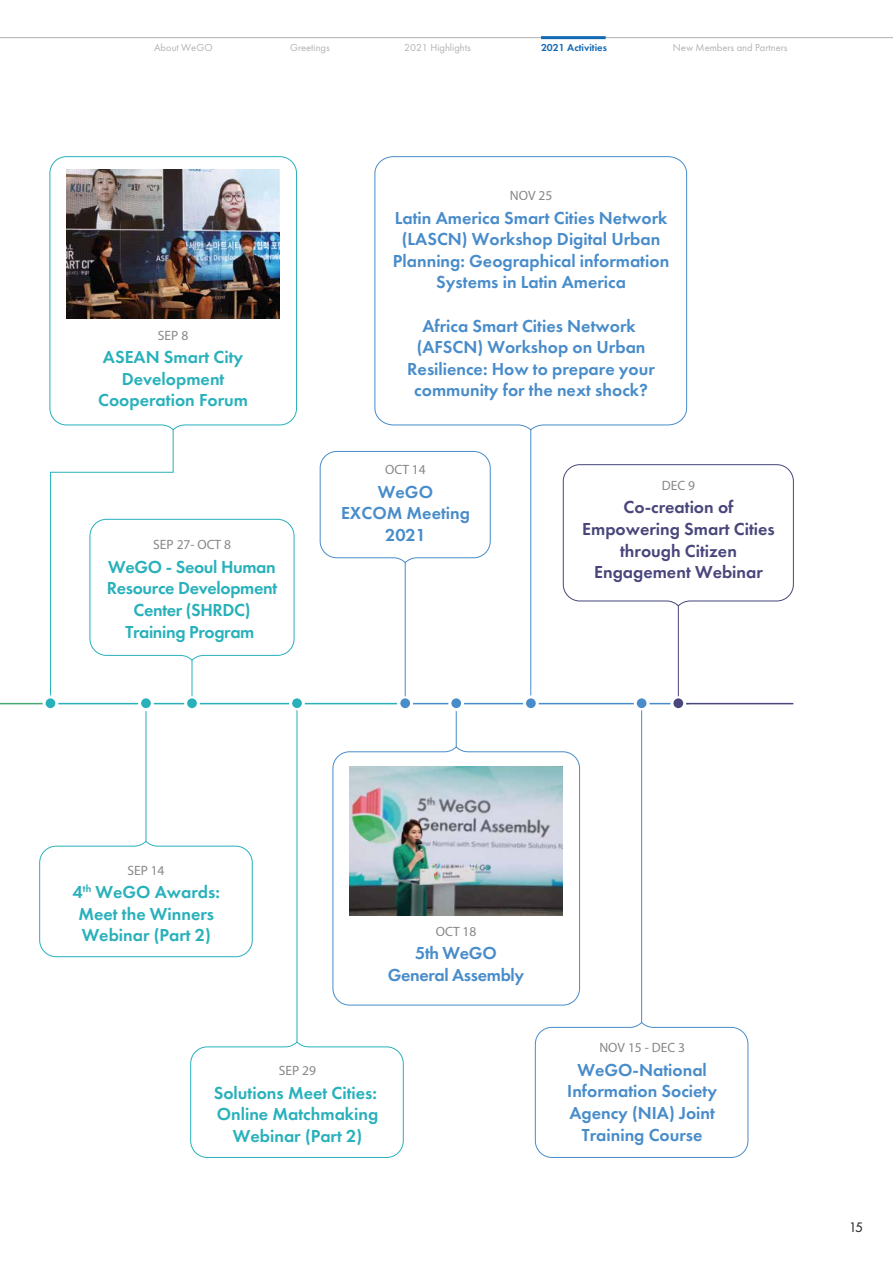
<style>
.page{position:relative;width:893px;height:1263px;background:#fff}
.page>*{position:absolute;margin:0;border:0;box-sizing:border-box;transform-origin:0 0}
.t1{font:600 18px/21.6px "Futura PT";color:#488cca;text-align:center}
.t2{font:600 18px/21.6px "Futura PT";color:#28b1bb;text-align:center}
.t3{font:600 18px/21.6px "Futura PT";color:#48467b;text-align:center}
.t4{font:600 18px/21.6px "Futura PT";letter-spacing:-.02em;color:#28b1bb;text-align:center}
.t5{font:600 18px/21.6px "Futura PT";letter-spacing:-.02em;color:#488cca;text-align:center}
.t6{font:14.25px "Futura PT";color:#1d1d1b}
.t7{font:13.5px "Myriad Pro";color:#878787}
.t8{font:10.5px "Futura PT";color:#b3b2b2}
.t9{font:600 10.5px "Futura PT";color:#126ab3}
</style>
<div class="page">
<hr style="left:51px;top:703px;width:346px;height:1px;background:#28b1bb">
<hr style="left:0;top:703px;width:46px;height:1px;background:#45a873">
<hr style="left:402px;top:703px;width:287px;height:1px;background:#488cca">
<hr style="left:686px;top:703px;width:107px;height:1px;background:#48467b">
<svg style="left:49px;top:156px;width:248px;height:273px"></svg>
<img style="left:67px;top:170px;width:212px;height:149px">
<div style="left:291px;top:697px;width:12px;height:13px;background:#28b1bb;border-radius:50%"></div>
<div style="left:289px;top:695px;width:16px;height:16px;border:3px solid #fff;border-radius:50%"></div>
<hr style="left:297px;top:710px;width:1px;height:359px;background:#28b1bb">
<svg style="left:190px;top:1041px;width:214px;height:117px"></svg>
<div style="left:635px;top:697px;width:13px;height:13px;background:#488cca;border-radius:50%"></div>
<div style="left:634px;top:695px;width:15px;height:16px;border:3px solid #fff;border-radius:50%"></div>
<hr style="left:641px;top:710px;width:1px;height:340px;background:#488cca">
<svg style="left:535px;top:1021px;width:214px;height:137px"></svg>
<div style="left:186px;top:697px;width:12px;height:13px;background:#28b1bb;border-radius:50%"></div>
<div style="left:184px;top:695px;width:16px;height:16px;border:3px solid #fff;border-radius:50%"></div>
<div style="left:399px;top:697px;width:13px;height:13px;background:#488cca;border-radius:50%"></div>
<div style="left:397px;top:695px;width:16px;height:16px;border:3px solid #fff;border-radius:50%"></div>
<hr style="left:405px;top:544px;width:1px;height:152px;background:#488cca">
<svg style="left:319px;top:451px;width:172px;height:113px"></svg>
<hr style="left:456px;top:703px;width:1px;height:280px;background:#488cca">
<div style="left:450px;top:697px;width:13px;height:13px;background:#488cca;border-radius:50%"></div>
<div style="left:448px;top:695px;width:16px;height:16px;border:3px solid #fff;border-radius:50%"></div>
<svg style="left:332px;top:746px;width:248px;height:260px"></svg>
<img style="left:350px;top:766px;width:213px;height:149px">
<hr style="left:530px;top:398px;width:1px;height:304px;background:#488cca">
<svg style="left:374px;top:156px;width:313px;height:275px"></svg>
<div style="left:672px;top:697px;width:13px;height:13px;background:#48467b;border-radius:50%"></div>
<div style="left:670px;top:695px;width:16px;height:16px;border:3px solid #fff;border-radius:50%"></div>
<hr style="left:678px;top:587px;width:1px;height:109px;background:#48467b">
<svg style="left:562px;top:464px;width:232px;height:143px"></svg>
<svg style="left:50px;top:429px;width:245px;height:268px"></svg>
<div style="left:44px;top:697px;width:13px;height:13px;background:#28b1bb;border-radius:50%"></div>
<div style="left:43px;top:695px;width:15px;height:16px;border:3px solid #fff;border-radius:50%"></div>
<hr style="left:146px;top:708px;width:1px;height:222px;background:#28b1bb">
<svg style="left:39px;top:840px;width:214px;height:117px"></svg>
<hr style="left:0;top:37px;width:893px;height:1px;background:#b3b2b2">
<hr style="left:541px;top:36px;width:65px;height:3px;background:#126ab3">
<div style="left:524px;top:697px;width:13px;height:13px;background:#488cca;border-radius:50%"></div>
<div style="left:523px;top:695px;width:16px;height:16px;border:3px solid #fff;border-radius:50%"></div>
<div style="left:140px;top:697px;width:12px;height:13px;background:#28b1bb;border-radius:50%"></div>
<div style="left:138px;top:695px;width:16px;height:16px;border:3px solid #fff;border-radius:50%"></div>
<p class="t8" style="left:154px;top:42px;width:60px">About WeGO</p>
<p class="t8" style="left:290px;top:42px;width:41px">Greetings</p>
<p class="t8" style="left:404px;top:42px;width:68px">2021 Highlights</p>
<p class="t9" style="left:541px;top:41px;width:67px">2021 Activities</p>
<p class="t8" style="left:673px;top:42px;width:116px">New Members and Partners</p>
<p class="t7" style="left:158px;top:327px;width:32px">SEP 8</p>
<p class="t2" style="left:98px;top:346px;width:151px">ASEAN Smart City<br>Development<br>Cooperation Forum</p>
<p class="t7" style="left:153px;top:536px;width:79px">SEP 27- OCT 8</p>
<p class="t4" style="left:107px;top:556px;width:172px">WeGO - Seoul Human<br>Resource Development<br>Center (SHRDC)<br>Training Program</p>
<p class="t7" style="left:510px;top:187px;width:44px">NOV 25</p>
<p class="t1" style="left:393px;top:206px;width:278px">Latin America Smart Cities Network (LASCN) Workshop Digital Urban<br>Planning: Geographical information<br>Systems in Latin America</p>
<p class="t1" style="left:407px;top:314px;width:249px">Africa Smart Cities Network (AFSCN) Workshop on Urban<br>Resilience: How to prepare your community for the next shock?</p>
<p class="t7" style="left:385px;top:462px;width:42px">OCT 14</p>
<p class="t1" style="left:341px;top:481px;width:131px">WeGO<br>EXCOM Meeting<br>2021</p>
<p class="t7" style="left:662px;top:477px;width:35px">DEC 9</p>
<p class="t3" style="left:582px;top:496px;width:194px">Co-creation of<br>Empowering Smart Cities through Citizen<br>Engagement Webinar</p>
<p class="t7" style="left:127px;top:862px;width:39px">SEP 14</p>
<p class="t2" style="left:73px;top:881px;width:149px">4<sup>th</sup> WeGO Awards:<br>Meet the Winners<br>Webinar (Part 2)</p>
<p class="t7" style="left:436px;top:923px;width:42px">OCT 18</p>
<p class="t5" style="left:388px;top:942px;width:138px">5th WeGO<br>General Assembly</p>
<p class="t7" style="left:599px;top:1039px;width:87px">NOV 15 - DEC 3</p>
<p class="t7" style="left:279px;top:1062px;width:39px">SEP 29</p>
<p class="t1" style="left:567px;top:1059px;width:151px">WeGO-National<br>Information Society<br>Agency (NIA) Joint<br>Training Course</p>
<p class="t2" style="left:214px;top:1082px;width:166px">Solutions Meet Cities:<br>Online Matchmaking<br>Webinar (Part 2)</p>
<p class="t6" style="left:849px;top:1219px;width:16px">15</p>
</div>
